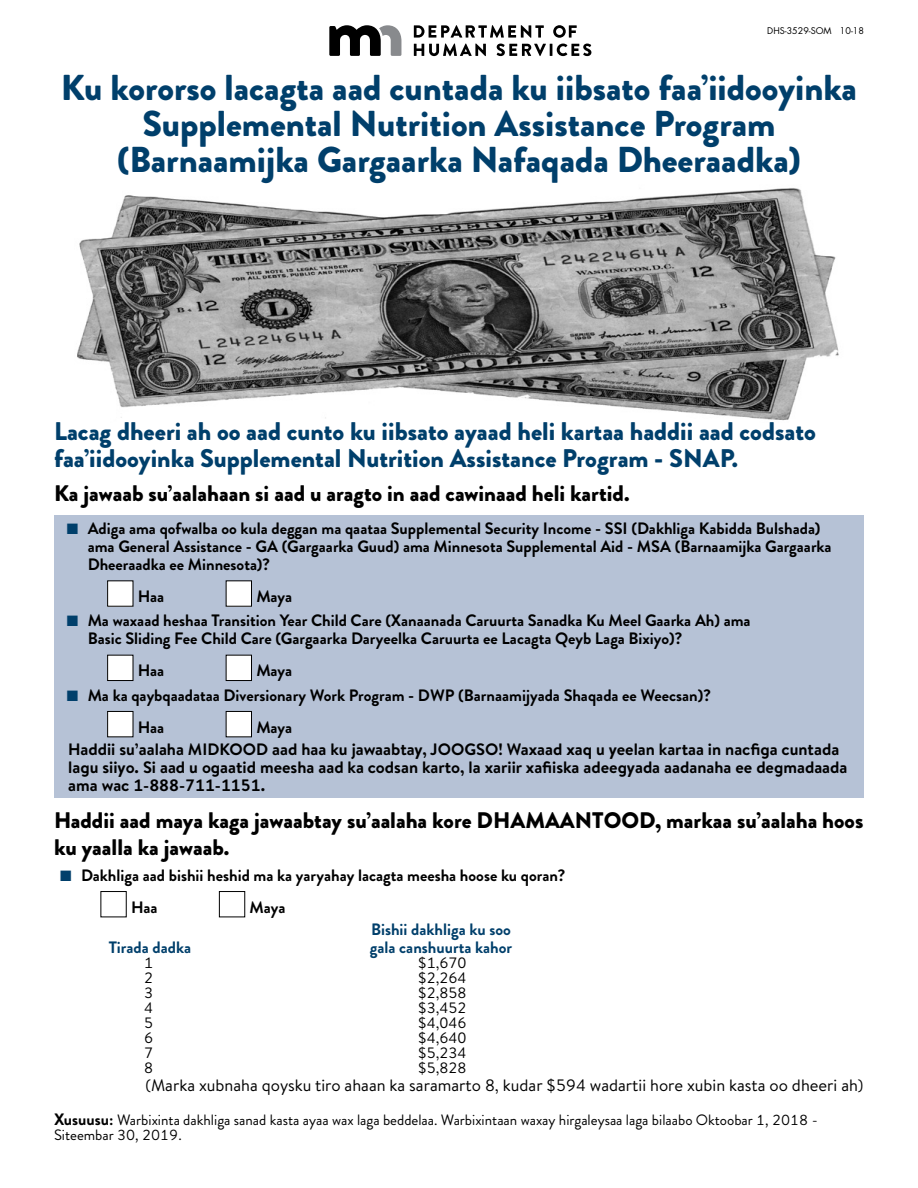
<style>
.page{position:relative;width:918px;height:1188px;background:#fff}
.page>*{position:absolute;margin:0;border:0;box-sizing:border-box;transform-origin:0 0}
.t1{font:900 36px/36px "Brandon Grotesque";color:#003f6b;text-align:center}
.t2{font:900 25.5px/27px "Brandon Grotesque";color:#003f6b}
.t3{font:900 22.5px/27px "Brandon Grotesque";color:#000}
.bodytextwbullets{font:700 16.5px/18px "Brandon Grotesque";color:#000}
.t4{font:700 16.5px/18px "Brandon Text";color:#000}
.bodytext_table_inden{font:16.5px "Brandon Text";color:#000}
.TH{font:700 16.5px "Brandon Grotesque";color:#003f6b}
.Hanging_indent_2{font:700 16.5px "Brandon Grotesque";color:#000}
.body_text_2{font:15px/15px "Brandon Grotesque";color:#000}
.bodytext_table{font:15px "Brandon Text";color:#000}
.t5{font:9px "Futura";color:#000}
.s1{color:#003f6b}
.s2{font-weight:700;font-size:16.5px}
</style>
<div class="page">
<img style="left:77px;top:188px;width:762px;height:233px">
<svg style="left:329px;top:25px;width:72px;height:31px"></svg>
<svg style="left:414px;top:25px;width:130px;height:13px"></svg>
<svg style="left:553px;top:25px;width:24px;height:13px"></svg>
<svg style="left:414px;top:44px;width:72px;height:12px"></svg>
<svg style="left:497px;top:44px;width:94px;height:12px"></svg>
<div style="left:54px;top:515px;width:810px;height:283px;background:#b6c2d6"></div>
<div style="left:108px;top:581px;width:25px;height:25px;background:#fff"></div>
<div style="left:226px;top:581px;width:26px;height:25px;background:#fff"></div>
<div style="left:108px;top:655px;width:25px;height:26px;background:#fff"></div>
<div style="left:107px;top:655px;width:26px;height:26px;border:1px solid #000"></div>
<div style="left:226px;top:655px;width:26px;height:26px;background:#fff"></div>
<div style="left:226px;top:655px;width:26px;height:26px;border:1px solid #000"></div>
<div style="left:108px;top:711px;width:25px;height:26px;background:#fff"></div>
<div style="left:107px;top:711px;width:26px;height:26px;border:1px solid #000"></div>
<div style="left:226px;top:711px;width:26px;height:26px;background:#fff"></div>
<div style="left:226px;top:711px;width:26px;height:26px;border:1px solid #000"></div>
<div style="left:219px;top:891px;width:26px;height:26px;border:1px solid #000"></div>
<p class="t5" style="left:767px;top:25px;width:98px">DHS-3529-SOM 10-18</p>
<h1 class="t1" style="left:61px;top:70px;width:798px">Ku kororso lacagta aad cuntada ku iibsato faa’iidooyinka<br>Supplemental Nutrition Assistance Program (Barnaamijka Gargaarka Nafaqada Dheeraadka)</h1>
<h2 class="t2" style="left:54px;top:418px;width:763px">Lacag dheeri ah oo aad cunto ku iibsato ayaad heli kartaa haddii aad codsato faa’iidooyinka Supplemental Nutrition Assistance Program - SNAP.</h2>
<h2 class="t3" style="left:54px;top:480px;width:577px">Ka jawaab su’aalahaan si aad u aragto in aad cawinaad heli kartid.</h2>
<p class="bodytextwbullets" style="left:88px;top:520px;width:745px;text-indent:-21px"><span class="s1">■</span> Adiga ama qofwalba oo kula deggan ma qaataa Supplemental Security Income - SSI (Dakhliga Kabidda Bulshada) ama General Assistance - GA (Gargaarka Guud) ama Minnesota Supplemental Aid - MSA (Barnaamijka Gargaarka<br>Dheeraadka ee Minnesota)?</p>
<p class="bodytextwbullets" style="left:138px;top:588px;width:28px">Haa</p>
<p class="bodytextwbullets" style="left:256px;top:588px;width:37px">Maya</p>
<p class="bodytextwbullets" style="left:88px;top:612px;width:664px;text-indent:-21px"><span class="s1">■</span> Ma waxaad heshaa Transition Year Child Care (Xanaanada Caruurta Sanadka Ku Meel Gaarka Ah) ama<br>Basic Sliding Fee Child Care (Gargaarka Daryeelka Caruurta ee Lacagta Qeyb Laga Bixiyo)?</p>
<p class="bodytextwbullets" style="left:138px;top:662px;width:28px">Haa</p>
<p class="bodytextwbullets" style="left:256px;top:662px;width:37px">Maya</p>
<p class="bodytextwbullets" style="left:138px;top:679px;width:574px;line-height:32px;text-indent:-71px"><span class="s1">■</span> Ma ka qaybqaadataa Diversionary Work Program - DWP (Barnaamijyada Shaqada ee Weecsan)?<br>Haa</p>
<p class="bodytextwbullets" style="left:256px;top:718px;width:37px">Maya</p>
<p class="t4" style="left:68px;top:740px;width:781px">Haddii su’aalaha MIDKOOD aad haa ku jawaabtay, JOOGSO! Waxaad xaq u yeelan kartaa in nacfiga cuntada lagu siiyo. Si aad u ogaatid meesha aad ka codsan karto, la xariir xafiiska adeegyada aadanaha ee degmadaada ama wac 1-888-711-1151.</p>
<h3 class="t3" style="left:54px;top:807px;width:811px">Haddii aad maya kaga jawaabtay su’aalaha kore DHAMAANTOOD, markaa su’aalaha hoos ku yaalla ka jawaab.</h3>
<p class="bodytextwbullets" style="left:60px;top:867px;width:507px"><span class="s1">■</span> Dakhliga aad bishii heshid ma ka yaryahay lacagta meesha hoose ku qoran?</p>
<p class="Hanging_indent_2" style="left:131px;top:896px;width:28px">Haa</p>
<p class="Hanging_indent_2" style="left:250px;top:896px;width:37px">Maya</p>
<p class="TH" style="left:371px;top:918px;width:141px">Bishii dakhliga ku soo</p>
<p class="TH" style="left:109px;top:936px;width:84px">Tirada dadka</p>
<p class="TH" style="left:370px;top:936px;width:144px">gala canshuurta kahor</p>
<p class="bodytext_table" style="left:144px;top:953px;width:10px">1</p>
<p class="bodytext_table" style="left:418px;top:953px;width:50px">$1,670</p>
<p class="bodytext_table" style="left:144px;top:968px;width:10px">2</p>
<p class="bodytext_table" style="left:418px;top:968px;width:50px">$2,264</p>
<p class="bodytext_table" style="left:144px;top:983px;width:10px">3</p>
<p class="bodytext_table" style="left:418px;top:983px;width:50px">$2,858</p>
<p class="bodytext_table" style="left:144px;top:998px;width:10px">4</p>
<p class="bodytext_table" style="left:418px;top:998px;width:50px">$3,452</p>
<p class="bodytext_table" style="left:144px;top:1013px;width:10px">5</p>
<p class="bodytext_table" style="left:418px;top:1013px;width:50px">$4,046</p>
<p class="bodytext_table" style="left:144px;top:1028px;width:10px">6</p>
<p class="bodytext_table" style="left:418px;top:1028px;width:50px">$4,640</p>
<p class="bodytext_table" style="left:144px;top:1043px;width:10px">7</p>
<p class="bodytext_table" style="left:418px;top:1043px;width:50px">$5,234</p>
<p class="bodytext_table" style="left:144px;top:1058px;width:10px">8</p>
<p class="bodytext_table" style="left:418px;top:1058px;width:50px">$5,828</p>
<p class="bodytext_table_inden" style="left:146px;top:1074px;width:719px">(Marka xubnaha qoysku tiro ahaan ka saramarto 8, kudar $594 wadartii hore xubin kasta oo dheeri ah)</p>
<p class="body_text_2" style="left:54px;top:1112px;width:765px"><span class="s2">Xusuusu:</span> Warbixinta dakhliga sanad kasta ayaa wax laga beddelaa. Warbixintaan waxay hirgaleysaa laga bilaabo Oktoobar 1, 2018 -<br>Siteembar 30, 2019.</p>
</div>
